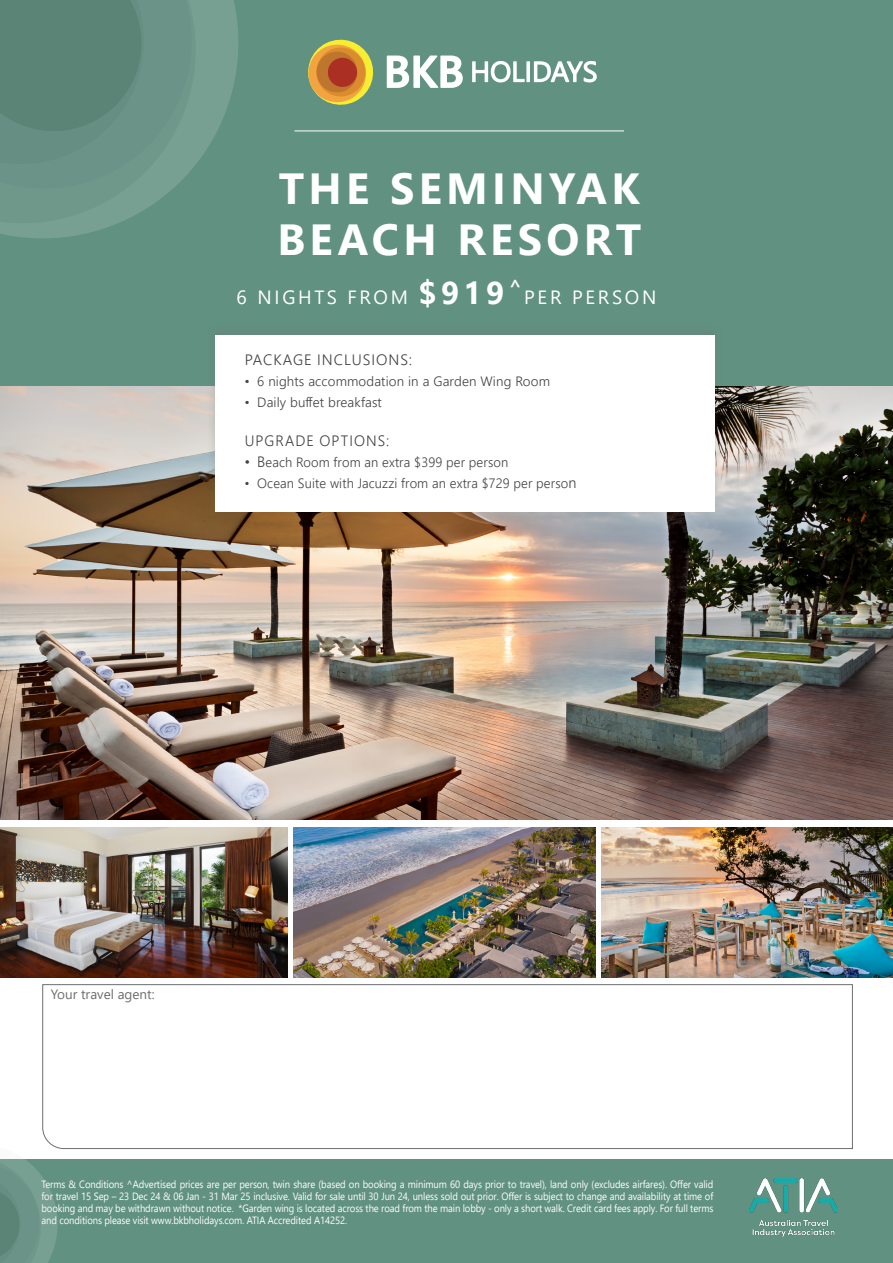
<style>
.page{position:relative;width:893px;height:1263px;background:#fff}
.page>*{position:absolute;margin:0;border:0;box-sizing:border-box;transform-origin:0 0}
.t1{font:700 43.5px/51px "Segoe UI";letter-spacing:.1em;color:#fff}
.t2{font:19.2px "Segoe UI";letter-spacing:.14em;color:#fff}
.t3{font:300 15px "Segoe UI";letter-spacing:.065em;color:#414042}
.t4{font:300 13.5px "Segoe UI";letter-spacing:.01em;color:#414042}
.t5{font:13.5px "Segoe UI";color:#6d6e71}
.t6{font:10.5px/12px "Segoe UI";letter-spacing:-.01em;color:#fff;text-align:justify;scale:.9 1}
.s1{font-weight:700;font-size:31.5px}
.s2{font-size:15px}
</style>
<div class="page">
<div style="left:0;top:1159px;width:893px;height:104px;background:#619181"></div>
<img style="left:0;top:386px;width:893px;height:433px">
<img style="left:0;top:828px;width:287px;height:150px">
<img style="left:294px;top:828px;width:301px;height:150px">
<img style="left:602px;top:828px;width:291px;height:150px">
<div style="left:0;top:0;width:893px;height:386px;background:#619181"></div>
<hr style="left:294px;top:131px;width:330px;height:1px;background:#fff">
<svg style="left:220px;top:0;width:18px;height:124px;fill:#779f92"></svg>
<svg style="left:0;top:0;width:220px;height:238px;fill:#6f978a"></svg>
<svg style="left:0;top:0;width:213px;height:210px"></svg>
<div style="left:206px;top:322px;width:517px;height:193px;background:#6d6e71;opacity:.25"></div>
<div style="left:215px;top:335px;width:499px;height:176px;background:#fff"></div>
<svg style="left:42px;top:984px;width:811px;height:165px"></svg>
<svg style="left:0;top:1133px;width:68px;height:130px"></svg>
<img style="left:749px;top:1178px;width:89px;height:59px">
<svg style="left:387px;top:56px;width:76px;height:32px"></svg>
<svg style="left:472px;top:61px;width:53px;height:21px"></svg>
<svg style="left:526px;top:61px;width:4px;height:21px"></svg>
<svg style="left:534px;top:61px;width:63px;height:21px"></svg>
<svg style="left:308px;top:40px;width:66px;height:65px"></svg>
<h1 class="t1" style="left:277px;top:160px;width:365px">THE SEMINYAK<br>BEACH RESORT</h1>
<h2 class="t2" style="left:237px;top:279px;width:421px">6 NIGHTS FROM <span class="s1">$919</span><sup>^</sup>PER PERSON</h2>
<h3 class="t3" style="left:245px;top:345px;width:169px">PACKAGE INCLUSIONS:</h3>
<p class="t4" style="left:244px;top:368px;width:307px">• 6 nights accommodation in a Garden Wing Room</p>
<p class="t4" style="left:244px;top:389px;width:139px">• Daily buffet breakfast</p>
<h3 class="t3" style="left:245px;top:426px;width:146px">UPGRADE OPTIONS:</h3>
<p class="t4" style="left:244px;top:449px;width:265px"><span class="s2">• B</span>each Room from an extra $399 per person</p>
<p class="t4" style="left:244px;top:470px;width:333px">• Ocean Suite with Jacuzzi from an extra $729 per perso<span class="s2">n</span></p>
<p class="t5" style="left:51px;top:981px;width:105px">Your travel agent:</p>
<p class="t6" style="left:41px;top:1177px;width:748px">Terms &amp; Conditions ^Advertised prices are per person, twin share (based on booking a minimum 60 days prior to travel), land only (excludes airfares). Offer valid for travel 15 Sep – 23 Dec 24 &amp; 06 Jan - 31 Mar 25 inclusive. Valid for sale until 30 Jun 24, unless sold out prior. Offer is subject to change and availability at time of booking and may be withdrawn without notice. *Garden wing is located across the road from the main lobby - only a short walk. Credit card fees apply. For full terms and conditions please visit www.bkbholidays.com. ATIA Accredited A14252.</p>
</div>
